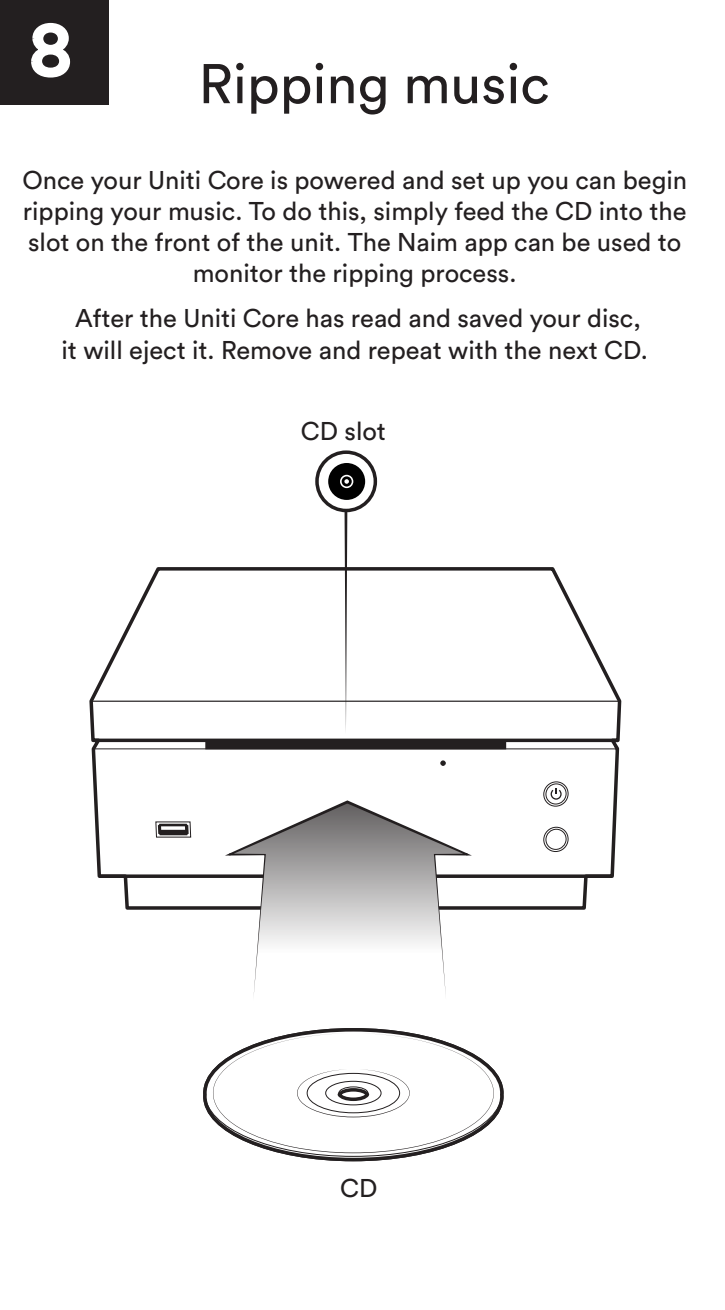
<style>
.page{position:relative;width:725px;height:1310px;background:#fff}
.page>*{position:absolute;margin:0;border:0;box-sizing:border-box;transform-origin:0 0}
.t1{font:75.25px "Circular Pro";color:#fff}
.t2{font:55.3px "Circular Pro";color:#231f20}
.t3{font:25.55px/31.2px "Circular Pro";color:#231f20;text-align:center}
</style>
<div class="page">
<div style="left:0;top:0;width:108px;height:105px;background:#231f20"></div>
<svg style="left:89px;top:567px;width:533px;height:343px"></svg>
<div style="left:158px;top:823px;width:30px;height:12px;background:#231f20;border-radius:2px"></div>
<svg style="left:161px;top:826px;width:24px;height:4px"></svg>
<div style="left:543px;top:827px;width:25px;height:25px;border:1px solid #231f20;border-radius:50%"></div>
<div style="left:545px;top:829px;width:21px;height:21px;border:1px solid #231f20;border-radius:50%"></div>
<div style="left:543px;top:781px;width:25px;height:25px;border:1px solid #231f20;border-radius:50%"></div>
<div style="left:545px;top:783px;width:21px;height:21px;border:1px solid #231f20;border-radius:50%"></div>
<svg style="left:550px;top:788px;width:11px;height:11px"></svg>
<svg style="left:203px;top:1028px;width:301px;height:134px"></svg>
<div style="left:315px;top:450px;width:62px;height:62px;border:4px solid #231f20;border-radius:50%"></div>
<svg style="left:328px;top:463px;width:37px;height:37px"></svg>
<svg style="left:341px;top:476px;width:10px;height:10px"></svg>
<svg style="left:344px;top:509px;width:3px;height:225px"></svg>
<svg style="left:225px;top:800px;width:246px;height:195px"></svg>
<svg style="left:31px;top:22px;width:40px;height:56px"></svg>
<div style="left:39px;top:51px;width:24px;height:20px;border:4px solid #fff;border-radius:50%"></div>
<div style="left:40px;top:29px;width:21px;height:19px;border:4px solid #fff;border-radius:50%"></div>
<h1 class="t1" style="left:29px;top:-2px;width:44px">8</h1>
<h2 class="t2" style="left:198px;top:47px;width:352px">Ripping music</h2>
<p class="t3" style="left:22px;top:163px;width:665px">Once your Uniti Core is powered and set up you can begin ripping your music. To do this, simply feed the CD into the slot on the front of the unit. The Naim app can be used to monitor the ripping process.</p>
<p class="t3" style="left:61px;top:302px;width:587px">After the Uniti Core has read and saved your disc, it will eject it. Remove and repeat with the next CD.</p>
<p class="t3" style="left:300px;top:414px;width:87px">CD slot</p>
<p class="t3" style="left:340px;top:1171px;width:39px">CD</p>
</div>
